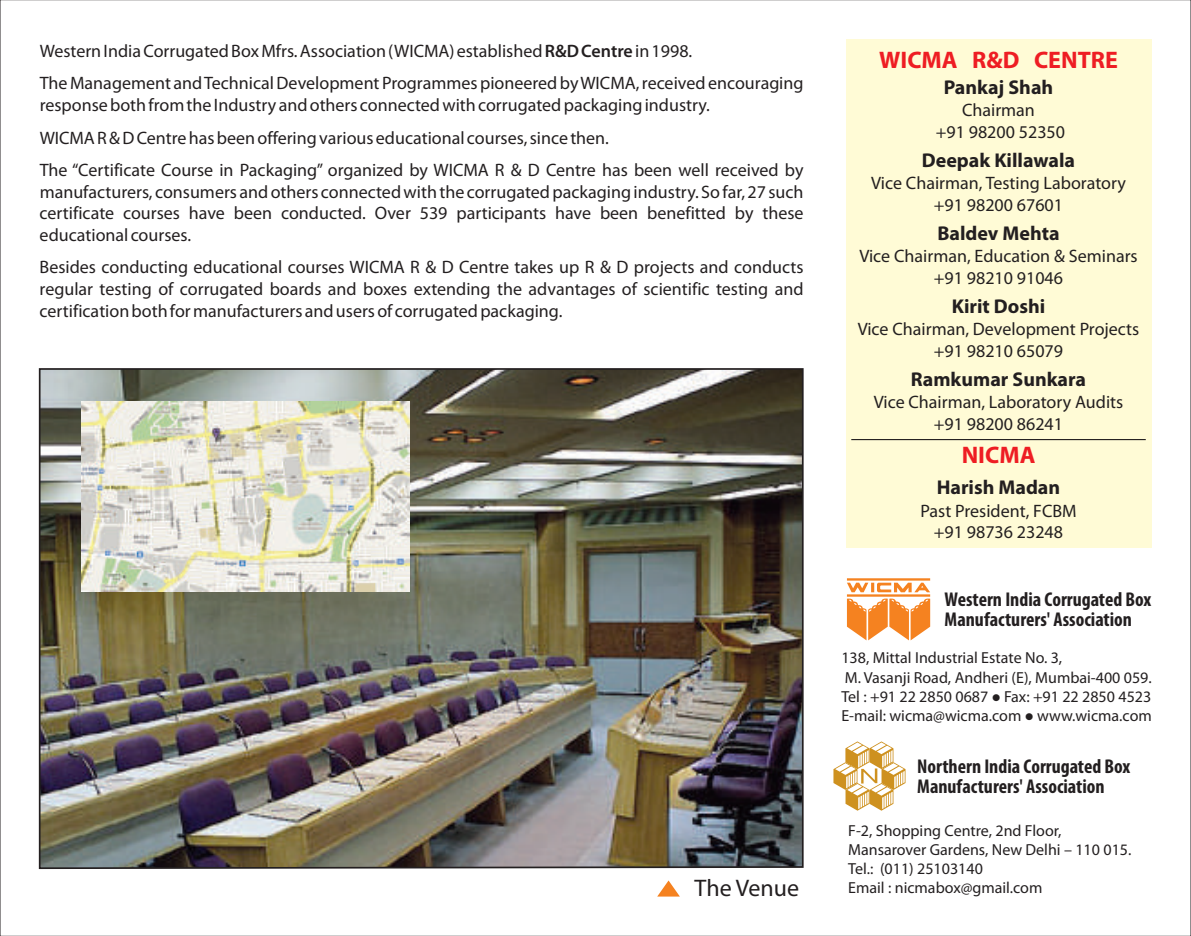
<style>
.page{position:relative;width:1191px;height:936px;background:#fff}
.page>*{position:absolute;margin:0;border:0;box-sizing:border-box;transform-origin:0 0}
.t1{font:700 24px "Myriad Pro";color:#ee1d23}
.t2{font:24px "Myriad Pro";color:#231f20}
.t3{font:700 condensed 20px/20px "Myriad Pro";color:#231f20}
.t4{font:700 20px "Myriad Pro";color:#231f20}
.t5{font:18px/21.6px "Myriad Pro";color:#231f20;text-align:center}
.t6{font:16px/19.2px "Myriad Pro";color:#231f20}
.s1{font-weight:600}
</style>
<div class="page">
<svg style="left:847px;top:578px;width:83px;height:62px"></svg>
<div style="left:845px;top:39px;width:306px;height:508px;background:#fffbd6"></div>
<img style="left:38px;top:368px;width:766px;height:501px">
<svg style="left:657px;top:880px;width:23px;height:16px"></svg>
<svg style="left:833px;top:741px;width:72px;height:69px"></svg>
<img style="left:82px;top:402px;width:328px;height:189px">
<hr style="left:851px;top:439px;width:294px;height:1px;background:#231f20">
<p class="t5" style="left:40px;top:36px;width:765px;line-height:32.4px;text-align:left">Western India Corrugated Box Mfrs. Association (WICMA) established<span class="s1">R&amp;D Centre</span> in 1998.<br>The Management and Technical Development Programmes pioneered by WICMA, received encouraging</p>
<p class="t5" style="left:40px;top:90px;width:765px;line-height:32.4px;text-align:left">response both from the Industry and others connected with corrugated packaging industry.<br>WICMA R &amp; D Centre has been offering various educational courses, since then.<br>The “Certificate Course in Packaging” organized by WICMA R &amp; D Centre has been well received by</p>
<p class="t5" style="left:40px;top:182px;width:765px;text-align:justify">manufacturers, consumers and others connected with the corrugated packaging industry. So far, 27 such certificate courses have been conducted. Over 539 participants have been benefitted by these educational courses.</p>
<p class="t5" style="left:40px;top:258px;width:765px;text-align:justify">Besides conducting educational courses WICMA R &amp; D Centre takes up R &amp; D projects and conducts regular testing of corrugated boards and boxes extending the advantages of scientific testing and certification both for manufacturers and users of corrugated packaging.</p>
<h1 class="t2" style="left:694px;top:878px;width:106px">The Venue</h1>
<h1 class="t1" style="left:879px;top:50px;width:240px">WICMA R&amp;D CENTRE</h1>
<p class="t4" style="left:943px;top:79px;width:111px">Pankaj Shah</p>
<p class="t5" style="left:935px;top:101px;width:131px">Chairman<br>+91 98200 52350</p>
<p class="t4" style="left:922px;top:152px;width:155px">Deepak Killawala</p>
<p class="t5" style="left:871px;top:174px;width:256px">Vice Chairman, Testing Laboratory +91 98200 67601</p>
<p class="t4" style="left:937px;top:225px;width:124px">Baldev Mehta</p>
<p class="t5" style="left:859px;top:247px;width:280px">Vice Chairman, Education &amp; Seminars +91 98210 91046</p>
<p class="t4" style="left:951px;top:298px;width:95px">Kirit Doshi</p>
<p class="t5" style="left:857px;top:319px;width:283px">Vice Chairman, Development Projects +91 98210 65079</p>
<p class="t4" style="left:910px;top:370px;width:177px">Ramkumar Sunkara</p>
<p class="t5" style="left:873px;top:392px;width:251px">Vice Chairman, Laboratory Audits +91 98200 86241</p>
<h1 class="t1" style="left:961px;top:445px;width:75px">NICMA</h1>
<p class="t4" style="left:936px;top:479px;width:125px">Harish Madan</p>
<p class="t5" style="left:920px;top:501px;width:158px">Past President, FCBM +91 98736 23248</p>
<p class="t3" style="left:944px;top:591px;width:208px">Western India Corrugated Box<br>Manufacturers' Association</p>
<p class="t6" style="left:841px;top:649px;width:312px">138, Mittal Industrial Estate No. 3,<br>M. Vasanji Road, Andheri (E), Mumbai-400 059.<br>Tel : +91 22 2850 0687 ●Fax: +91 22 2850 4523<br>E-mail: wicma@wicma.com ●www.wicma.com</p>
<p class="t3" style="left:917px;top:757px;width:215px">Northern India Corrugated Box<br>Manufacturers' Association</p>
<p class="t6" style="left:848px;top:821px;width:285px">F-2, Shopping Centre, 2nd Floor,<br>Mansarover Gardens, New Delhi – 110 015.<br>Tel.: (011) 25103140<br>Email : nicmabox@gmail.com</p>
</div>
